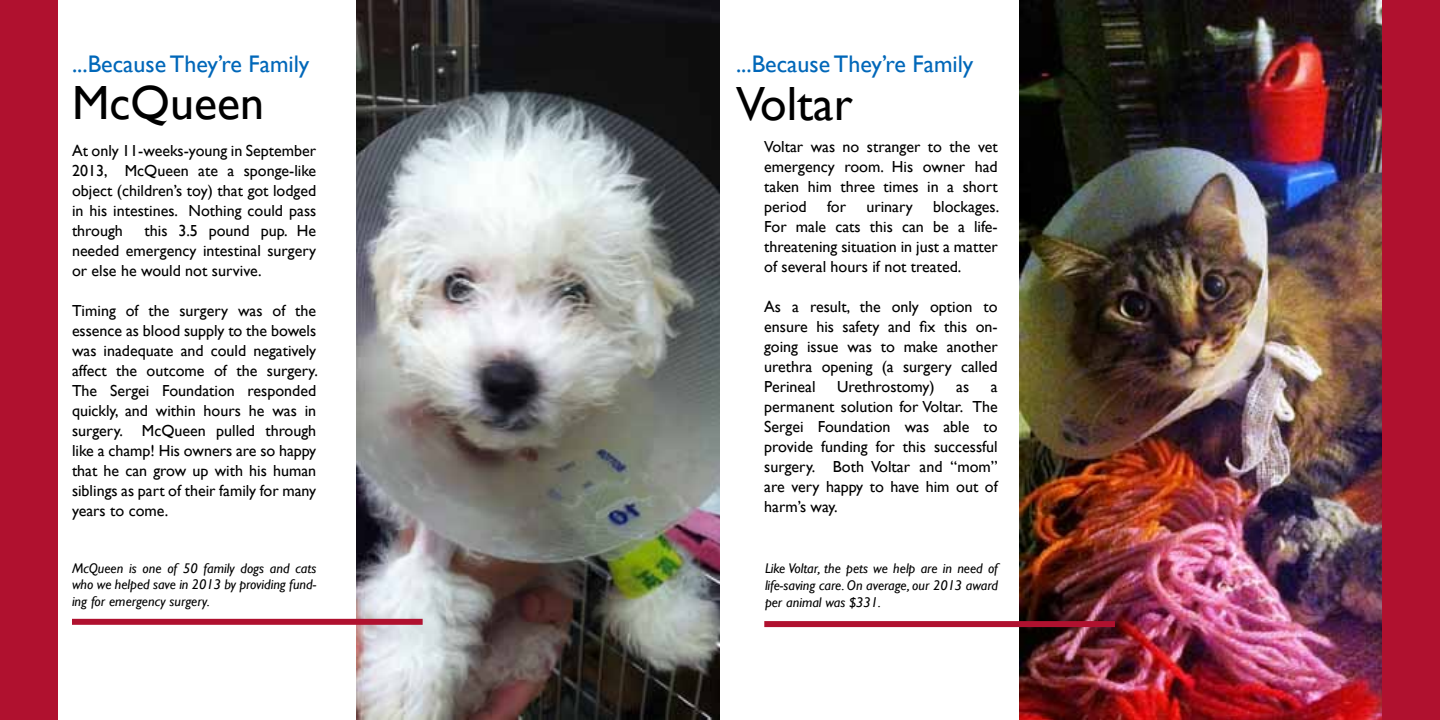
<style>
.page{position:relative;width:1440px;height:720px;background:#fff}
.page>*{position:absolute;margin:0;border:0;box-sizing:border-box;transform-origin:0 0}
.t1{font:48px "Gill Sans";color:#000}
.t2{font:24px "Gill Sans";color:#0067b9}
.t3{font:16px/20px "Gill Sans";color:#000;text-align:justify}
.t4{font:italic 14px/16.8px "Gill Sans";color:#000;text-align:justify}
</style>
<div class="page">
<img style="left:1019px;top:0;width:363px;height:720px">
<img style="left:357px;top:0;width:363px;height:720px">
<div style="left:1382px;top:0;width:58px;height:720px;background:#b0112f"></div>
<div style="left:0;top:0;width:58px;height:720px;background:#b0112f"></div>
<div style="left:72px;top:619px;width:351px;height:6px;background:#b0112f"></div>
<div style="left:764px;top:621px;width:351px;height:6px;background:#b0112f"></div>
<h2 class="t2" style="left:72px;top:50px;width:239px">...Because They’re Family</h2>
<h1 class="t1" style="left:72px;top:75px;width:194px">McQueen</h1>
<p class="t3" style="left:72px;top:141px;width:246px">At only 11-weeks-young in September 2013, McQueen ate a sponge-like object (children’s toy) that got lodged in his intestines. Nothing could pass through</p>
<p class="t3" style="left:72px;top:221px;width:246px;text-indent:73px">this 3.5 pound pup. He needed emergency intestinal surgery or else he would not survive.</p>
<p class="t3" style="left:72px;top:301px;width:247px">Timing of the surgery was of the essence as blood supply to the bowels was inadequate and could negatively affect the outcome of the surgery.<br>The Sergei Foundation responded quickly, and within hours he was in surgery. McQueen pulled through like a champ! His owners are so happy that he can grow up with his human siblings as part of their family for many years to come.</p>
<p class="t4" style="left:72px;top:560px;width:246px">McQueen is one of 50 family dogs and cats who we helped save in 2013 by providing fund&shy;ing for emergency surgery.</p>
<h2 class="t2" style="left:736px;top:50px;width:239px">...Because They’re Family</h2>
<h1 class="t1" style="left:736px;top:76px;width:118px">Voltar</h1>
<p class="t3" style="left:764px;top:136px;width:235px">Voltar was no stranger to the vet emergency room. His owner had taken him three times in a short period</p>
<p class="t3" style="left:827px;top:196px;width:21px">for</p>
<p class="t3" style="left:866px;top:196px;width:48px">urinary</p>
<p class="t3" style="left:764px;top:196px;width:237px;text-indent:169px">blockages.<br>For male cats this can be a life&shy;threatening situation in just a matter of several hours if not treated.</p>
<p class="t3" style="left:764px;top:296px;width:235px">As a result, the only option to ensure his safety and fix this on&shy;going issue was to make another urethra opening (a surgery called Perineal</p>
<p class="t3" style="left:837px;top:376px;width:99px">Urethrostomy)</p>
<p class="t3" style="left:956px;top:376px;width:14px">as</p>
<p class="t3" style="left:764px;top:376px;width:235px;text-indent:227px">a permanent solution for Voltar. The Sergei Foundation was able to provide funding for this successful surgery. Both Voltar and “mom” are very happy to have him out of harm’s way.</p>
<p class="t4" style="left:765px;top:560px;width:235px">Like Voltar, the pets we help are in need of life-saving care. On average, our 2013 award per animal was $331.</p>
</div>
